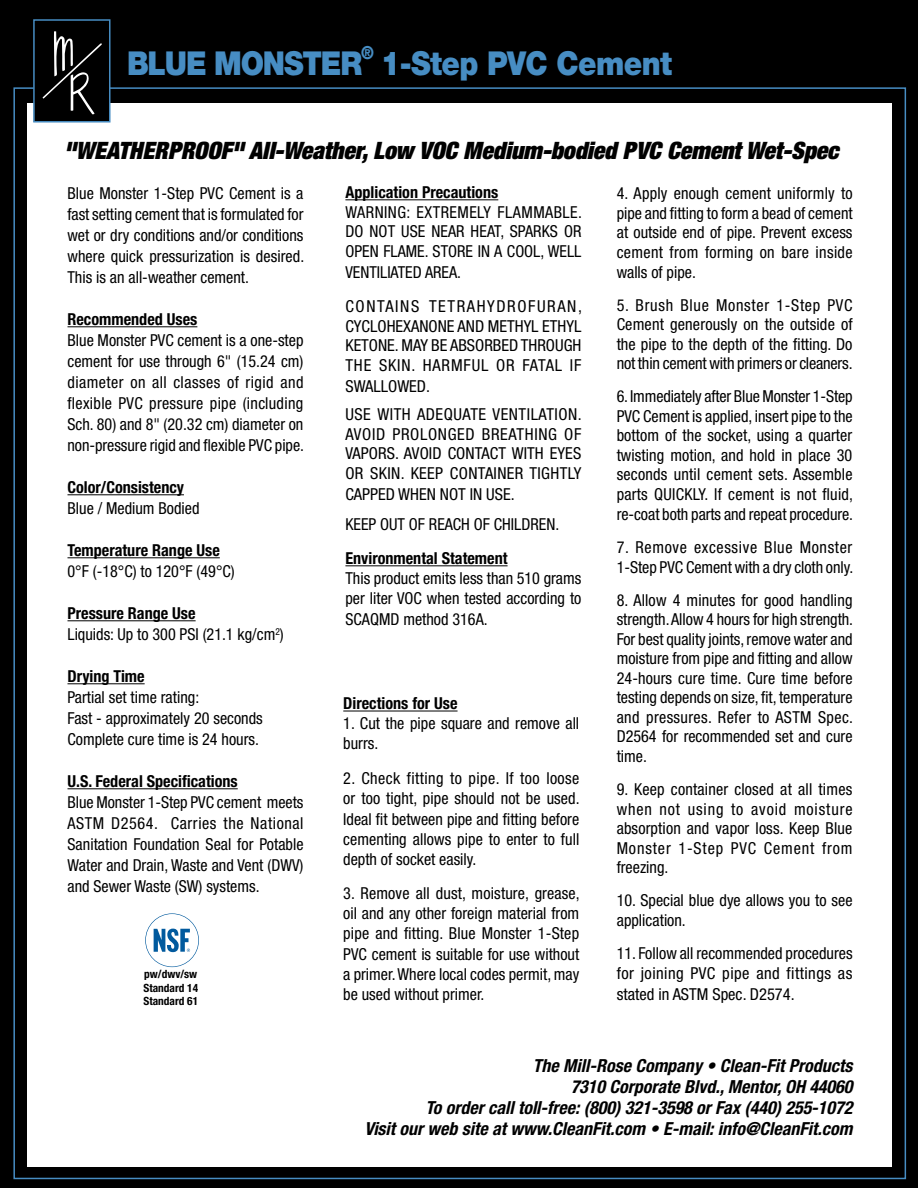
<style>
.page{position:relative;width:918px;height:1188px;background:#000}
.page>*{position:absolute;margin:0;border:0;box-sizing:border-box;transform-origin:0 0}
.t1{font:900 33px "Helvetica Neue LT Std";letter-spacing:-.02em;color:#478dc3;scale:.89 1}
.t2{font:900 33px "Helvetica Neue LT Std";letter-spacing:-.04em;color:#478dc3;scale:.89 1}
.t3{font:italic 900 expanded 24px "Helvetica Neue";color:#000}
.t4{font:italic 700 condensed 18px/21px "Helvetica Neue";color:#000;text-align:right}
.t5{font:900 18px "Helvetica Neue LT Std";color:#478dc3;scale:.89 1}
.t6{font:condensed 16.5px/19.5px "Helvetica Neue";color:#000;text-align:justify}
.t7{font:700 condensed 16.5px "Helvetica Neue";color:#000}
.t8{font:condensed 16.5px/19.8px "Helvetica Neue";letter-spacing:.025em;color:#000}
.t9{font:condensed 16.5px/34.5px "Helvetica Neue";letter-spacing:.095em;color:#000}
.t10{font:condensed 16.5px/28.5px "Helvetica Neue";letter-spacing:.03em;color:#000}
.t11{font:700 condensed 11.4px/13.6px "Helvetica Neue LT Std";color:#000;text-align:justify}
.s1{font-weight:700}
.s2{font-weight:500}
</style>
<div class="page">
<div style="left:27px;top:103px;width:864px;height:1064px;background:#fff"></div>
<div style="left:34px;top:20px;width:75px;height:102px;background:#000"></div>
<svg style="left:42px;top:31px;width:60px;height:84px"></svg>
<div style="left:33px;top:19px;width:78px;height:104px;border:2px solid #478dc3"></div>
<hr style="left:68px;top:326px;width:129px;height:1px;background:#000">
<hr style="left:68px;top:494px;width:116px;height:1px;background:#000">
<hr style="left:68px;top:557px;width:152px;height:1px;background:#000">
<hr style="left:68px;top:620px;width:128px;height:1px;background:#000">
<hr style="left:68px;top:683px;width:77px;height:1px;background:#000">
<hr style="left:68px;top:788px;width:170px;height:1px;background:#000">
<hr style="left:345px;top:199px;width:153px;height:1px;background:#000">
<hr style="left:345px;top:565px;width:163px;height:1px;background:#000">
<hr style="left:343px;top:711px;width:115px;height:1px;background:#000">
<svg style="left:145px;top:913px;width:54px;height:54px"></svg>
<div style="left:146px;top:914px;width:52px;height:53px;background:#fff;border-radius:50%"></div>
<svg style="left:154px;top:929px;width:36px;height:23px"></svg>
<h1 class="t2" style="left:127px;top:44px;width:266px">BLUE MONSTER</h1>
<p class="t5" style="left:361px;top:41px;width:16px">®</p>
<h1 class="t1" style="left:381px;top:44px;width:329px">1-Step PVC Cement</h1>
<h2 class="t3" style="left:64px;top:136px;width:776px">"WEATHERPROOF" All-Weather, Low VOC Medium-bodied PVC Cement Wet-Spec</h2>
<p class="t6" style="left:68px;top:183px;width:238px;line-height:21px">Blue Monster 1-Step PVC Cement is a fast setting cement that is formulated for wet or dry conditions and/or conditions where quick pressurization is desired.<br>This is an all-weather cement.</p>
<p class="t7" style="left:68px;top:309px;width:131px">Recommended Uses</p>
<p class="t6" style="left:68px;top:330px;width:238px;line-height:21px">Blue Monster PVC cement is a one-step cement for use through 6" (15.24 cm) diameter on all classes of rigid and flexible PVC pressure pipe (including Sch. 80) and 8" (20.32 cm) diameter on non-pressure rigid and flexible PVC pipe.</p>
<p class="t7" style="left:68px;top:477px;width:118px">Color/Consistency</p>
<p class="t6" style="left:68px;top:498px;width:134px">Blue / Medium Bodied</p>
<p class="t7" style="left:68px;top:540px;width:154px">Temperature Range Use</p>
<p class="t6" style="left:68px;top:561px;width:169px">0°F (-18°C) to 120°F (49°C)</p>
<p class="t6" style="left:68px;top:603px;width:218px;line-height:21px"><span class="s1">Pressure Range Use<br></span>Liquids: Up to 300 PSI (21.1 kg/cm<sup>2</sup>)</p>
<p class="t7" style="left:67px;top:666px;width:79px">Drying Time</p>
<p class="t6" style="left:67px;top:687px;width:197px;line-height:21px;text-align:left">Partial set time rating:<br>Fast - approximately 20 seconds<br>Complete cure time is 24 hours.</p>
<p class="t7" style="left:67px;top:771px;width:172px">U.S. Federal Specifications</p>
<p class="t6" style="left:67px;top:792px;width:238px;line-height:21px">Blue Monster 1-Step PVC cement meets ASTM D2564. Carries the National Sanitation Foundation Seal for Potable Water and Drain, Waste and Vent (DWV) and Sewer Waste (SW) systems.</p>
<p class="t11" style="left:143px;top:967px;width:56px">pw/dwv/sw Standard 14<br>Standard 61</p>
<p class="t7" style="left:345px;top:182px;width:154px">Application Precautions</p>
<p class="t6" style="left:345px;top:202px;width:238px">WARNING: EXTREMELY FLAMMABLE.<br>DO NOT USE NEAR HEAT, SPARKS OR OPEN FLAME. STORE IN A COOL, WELL</p>
<p class="t9" style="left:345px;top:255px;width:238px">VENTILIATED AREA.<br>CONTAINS TETRAHYDROFURAN,</p>
<p class="t6" style="left:345px;top:316px;width:238px">CYCLOHEXANONE AND METHYL ETHYL KETONE. MAY BE ABSORBED THROUGH THE SKIN. HARMFUL OR FATAL IF</p>
<p class="t10" style="left:345px;top:372px;width:238px">SWALLOWED.<br>USE WITH ADEQUATE VENTILATION.</p>
<p class="t6" style="left:345px;top:424px;width:238px">AVOID PROLONGED BREATHING OF VAPORS. AVOID CONTACT WITH EYES OR SKIN. KEEP CONTAINER TIGHTLY</p>
<p class="t6" style="left:345px;top:479px;width:215px;line-height:30px">CAPPED WHEN NOT IN USE.<br>KEEP OUT OF REACH OF CHILDREN.</p>
<p class="t7" style="left:345px;top:548px;width:164px">Environmental Statement</p>
<p class="t6" style="left:345px;top:568px;width:238px;line-height:20.4px">This product emits less than 510 grams per liter VOC when tested according to SCAQMD method 316A.</p>
<p class="t7" style="left:343px;top:694px;width:116px">Directions for Use</p>
<p class="t6" style="left:343px;top:713px;width:238px">1. Cut the pipe square and remove all burrs.</p>
<p class="t6" style="left:343px;top:768px;width:238px;line-height:20.2px">2. Check fitting to pipe. If too loose or too tight, pipe should not be used.<br>Ideal fit between pipe and fitting before cementing allows pipe to enter to full depth of socket easily.</p>
<p class="t6" style="left:343px;top:883px;width:238px;line-height:20.2px">3. Remove all dust, moisture, grease, oil and any other foreign material from pipe and fitting. Blue Monster 1-Step PVC cement is suitable for use without a primer. Where local codes permit, may be used without primer.</p>
<p class="t6" style="left:617px;top:184px;width:238px">4. Apply enough cement uniformly to pipe and fitting to form a bead of cement at outside end of pipe. Prevent excess cement from forming on bare inside walls of pipe.</p>
<p class="t6" style="left:617px;top:295px;width:238px">5. Brush Blue Monster 1-Step PVC Cement generously on the outside of the pipe to the depth of the fitting. Do not thin cement with primers or cleaners.</p>
<p class="t6" style="left:617px;top:387px;width:238px">6. Immediately after Blue Monster 1-Step PVC Cement is applied, insert pipe to the bottom of the socket, using a quarter twisting motion, and hold in place 30 seconds until cement sets. Assemble parts QUICKLY. If cement is not fluid, re-coat both parts and repeat procedure.</p>
<p class="t8" style="left:617px;top:537px;width:238px">7. Remove excessive Blue Monster<br>1-Step PVC Cement with a dry cloth only.</p>
<p class="t6" style="left:617px;top:590px;width:238px">8. Allow 4 minutes for good handling strength. Allow 4 hours for high strength.<br>For best quality joints, remove water and moisture from pipe and fitting and allow 24-hours cure time. Cure time before testing depends on size, fit, temperature and pressures. Refer to ASTM Spec.<br>D2564 for recommended set and cure time.</p>
<p class="t6" style="left:617px;top:779px;width:237px">9. Keep container closed at all times when not using to avoid moisture absorption and vapor loss. Keep Blue Monster 1-Step PVC Cement from freezing.</p>
<p class="t6" style="left:617px;top:890px;width:237px">10. Special blue dye allows you to see application.</p>
<p class="t6" style="left:617px;top:943px;width:237px">11. Follow all recommended procedures for joining PVC pipe and fittings as</p>
<p class="t6" style="left:617px;top:984px;width:180px">stated in ASTM Spec. D2574.</p>
<p class="t4" style="left:364px;top:1055px;width:490px">The Mill-Rose Company <span class="s2">•</span> Clean-Fit Products<br>7310 Corporate Blvd., Mentor, OH 44060<br>To order call toll-free: (800) 321-3598 or Fax (440) 255-1072<br>Visit our web site at www.CleanFit.com <span class="s2">•</span> E-mail: info@CleanFit.com</p>
</div>
